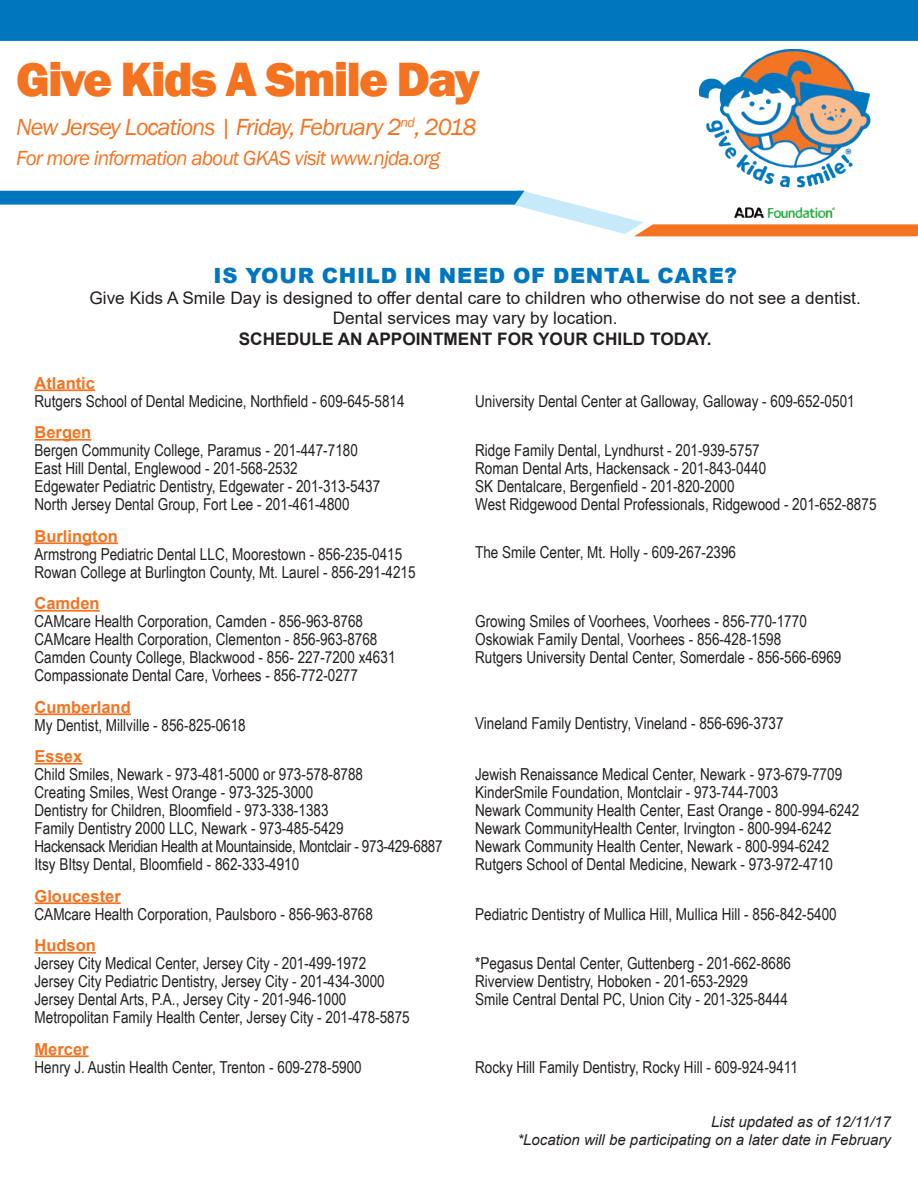
<style>
.page{position:relative;width:918px;height:1188px;background:#fff}
.page>*{position:absolute;margin:0;border:0;box-sizing:border-box;transform-origin:0 0}
.t1{font:800 49.5px "Franklin Gothic";letter-spacing:-.04em;color:#f47321}
.t2{font:italic 24px "Franklin Gothic";letter-spacing:-.04em;color:#f47321}
.t3{font:italic 21px "Franklin Gothic";letter-spacing:-.04em;color:#f47321}
.t4{font:900 21px "Arial";letter-spacing:.035em;color:#0076be}
.t5{font:17.25px "Arial";color:#231f20}
.t6{font:700 17.25px "Arial";color:#231f20}
.t7{font:16.5px "Arial Narrow";color:#231f20}
.t8{font:700 16.5px "Arial";color:#f47321}
.t9{font:16.5px "Arial Narrow";letter-spacing:-.02em;color:#231f20}
.t10{font:italic 15px "Arial";color:#231f20}
</style>
<div class="page">
<hr style="left:35px;top:389px;width:60px;height:2px;background:#f47321">
<hr style="left:35px;top:439px;width:56px;height:2px;background:#f47321">
<hr style="left:35px;top:542px;width:83px;height:2px;background:#f47321">
<hr style="left:35px;top:610px;width:65px;height:2px;background:#f47321">
<hr style="left:35px;top:713px;width:96px;height:2px;background:#f47321">
<hr style="left:35px;top:763px;width:47px;height:2px;background:#f47321">
<hr style="left:35px;top:902px;width:86px;height:2px;background:#f47321">
<hr style="left:35px;top:952px;width:61px;height:2px;background:#f47321">
<hr style="left:35px;top:1055px;width:54px;height:2px;background:#f47321">
<div style="left:0;top:0;width:918px;height:41px;background:#0076be"></div>
<img style="left:699px;top:50px;width:172px;height:109px">
<svg style="left:0;top:159px;width:918px;height:78px"></svg>
<p class="t1" style="left:16px;top:47px;width:465px">Give Kids A Smile Day</p>
<p class="t2" style="left:16px;top:112px;width:462px">New Jersey Locations | Friday, February 2<sup>nd</sup>, 2018</p>
<p class="t3" style="left:16px;top:145px;width:426px">For more information about GKAS visit www.njda.org</p>
<p class="t4" style="left:214px;top:260px;width:525px">IS YOUR CHILD IN NEED OF DENTAL CARE?</p>
<p class="t5" style="left:89px;top:286px;width:773px">Give Kids A Smile Day is designed to offer dental care to children who otherwise do not see a dentist.</p>
<p class="t5" style="left:333px;top:306px;width:286px">Dental services may vary by location.</p>
<p class="t6" style="left:239px;top:327px;width:474px">SCHEDULE AN APPOINTMENT FOR YOUR CHILD TODAY.</p>
<p class="t8" style="left:35px;top:371px;width:62px">Atlantic</p>
<p class="t7" style="left:35px;top:389px;width:372px">Rutgers School of Dental Medicine, Northfield - 609-645-5814</p>
<p class="t8" style="left:35px;top:421px;width:58px">Bergen</p>
<p class="t7" style="left:35px;top:438px;width:325px">Bergen Community College, Paramus - 201-447-7180</p>
<p class="t7" style="left:35px;top:456px;width:265px">East Hill Dental, Englewood - 201-568-2532</p>
<p class="t7" style="left:35px;top:474px;width:347px">Edgewater Pediatric Dentistry, Edgewater - 201-313-5437</p>
<p class="t7" style="left:35px;top:492px;width:317px">North Jersey Dental Group, Fort Lee - 201-461-4800</p>
<p class="t8" style="left:35px;top:524px;width:85px">Burlington</p>
<p class="t7" style="left:35px;top:542px;width:369px">Armstrong Pediatric Dental LLC, Moorestown - 856-235-0415</p>
<p class="t7" style="left:35px;top:560px;width:383px">Rowan College at Burlington County, Mt. Laurel - 856-291-4215</p>
<p class="t8" style="left:35px;top:592px;width:67px">Camden</p>
<p class="t7" style="left:35px;top:609px;width:330px">CAMcare Health Corporation, Camden - 856-963-8768</p>
<p class="t7" style="left:35px;top:627px;width:344px">CAMcare Health Corporation, Clementon - 856-963-8768</p>
<p class="t7" style="left:35px;top:645px;width:363px">Camden County College, Blackwood - 856- 227-7200 x4631</p>
<p class="t7" style="left:35px;top:663px;width:325px">Compassionate Dental Care, Vorhees - 856-772-0277</p>
<p class="t8" style="left:35px;top:695px;width:98px">Cumberland</p>
<p class="t7" style="left:35px;top:713px;width:213px">My Dentist, Millville - 856-825-0618</p>
<p class="t8" style="left:35px;top:745px;width:49px">Essex</p>
<p class="t7" style="left:35px;top:762px;width:330px">Child Smiles, Newark - 973-481-5000 or 973-578-8788</p>
<p class="t7" style="left:35px;top:780px;width:280px">Creating Smiles, West Orange - 973-325-3000</p>
<p class="t7" style="left:35px;top:798px;width:296px">Dentistry for Children, Bloomfield - 973-338-1383</p>
<p class="t7" style="left:35px;top:816px;width:311px">Family Dentistry 2000 LLC, Newark - 973-485-5429</p>
<p class="t9" style="left:35px;top:834px;width:410px">Hackensack Meridian Health at Mountainside, Montclair - 973-429-6887</p>
<p class="t7" style="left:35px;top:852px;width:266px">Itsy BItsy Dental, Bloomfield - 862-333-4910</p>
<p class="t8" style="left:35px;top:884px;width:88px">Gloucester</p>
<p class="t7" style="left:35px;top:902px;width:340px">CAMcare Health Corporation, Paulsboro - 856-963-8768</p>
<p class="t8" style="left:35px;top:934px;width:63px">Hudson</p>
<p class="t7" style="left:35px;top:951px;width:333px">Jersey City Medical Center, Jersey City - 201-499-1972</p>
<p class="t7" style="left:35px;top:969px;width:352px">Jersey City Pediatric Dentistry, Jersey City - 201-434-3000</p>
<p class="t7" style="left:35px;top:987px;width:313px">Jersey Dental Arts, P.A., Jersey City - 201-946-1000</p>
<p class="t7" style="left:35px;top:1005px;width:377px">Metropolitan Family Health Center, Jersey City - 201-478-5875</p>
<p class="t8" style="left:35px;top:1037px;width:56px">Mercer</p>
<p class="t7" style="left:35px;top:1055px;width:329px">Henry J. Austin Health Center, Trenton - 609-278-5900</p>
<p class="t7" style="left:475px;top:389px;width:381px">University Dental Center at Galloway, Galloway - 609-652-0501</p>
<p class="t7" style="left:475px;top:438px;width:286px">Ridge Family Dental, Lyndhurst - 201-939-5757</p>
<p class="t7" style="left:475px;top:456px;width:293px">Roman Dental Arts, Hackensack - 201-843-0440</p>
<p class="t7" style="left:475px;top:474px;width:261px">SK Dentalcare, Bergenfield - 201-820-2000</p>
<p class="t7" style="left:475px;top:492px;width:403px">West Ridgewood Dental Professionals, Ridgewood - 201-652-8875</p>
<p class="t7" style="left:475px;top:540px;width:262px">The Smile Center, Mt. Holly - 609-267-2396</p>
<p class="t7" style="left:475px;top:609px;width:333px">Growing Smiles of Voorhees, Voorhees - 856-770-1770</p>
<p class="t7" style="left:475px;top:627px;width:308px">Oskowiak Family Dental, Voorhees - 856-428-1598</p>
<p class="t7" style="left:475px;top:645px;width:368px">Rutgers University Dental Center, Somerdale - 856-566-6969</p>
<p class="t7" style="left:475px;top:711px;width:310px">Vineland Family Dentistry, Vineland - 856-696-3737</p>
<p class="t7" style="left:475px;top:762px;width:369px">Jewish Renaissance Medical Center, Newark - 973-679-7709</p>
<p class="t7" style="left:475px;top:780px;width:305px">KinderSmile Foundation, Montclair - 973-744-7003</p>
<p class="t7" style="left:475px;top:798px;width:386px">Newark Community Health Center, East Orange - 800-994-6242</p>
<p class="t7" style="left:475px;top:816px;width:358px">Newark CommunityHealth Center, Irvington - 800-994-6242</p>
<p class="t7" style="left:475px;top:834px;width:356px">Newark Community Health Center, Newark - 800-994-6242</p>
<p class="t7" style="left:475px;top:852px;width:359px">Rutgers School of Dental Medicine, Newark - 973-972-4710</p>
<p class="t7" style="left:475px;top:902px;width:363px">Pediatric Dentistry of Mullica Hill, Mullica Hill - 856-842-5400</p>
<p class="t7" style="left:475px;top:951px;width:317px">*Pegasus Dental Center, Guttenberg - 201-662-8686</p>
<p class="t7" style="left:475px;top:969px;width:274px">Riverview Dentistry, Hoboken - 201-653-2929</p>
<p class="t7" style="left:475px;top:987px;width:314px">Smile Central Dental PC, Union City - 201-325-8444</p>
<p class="t7" style="left:475px;top:1055px;width:324px">Rocky Hill Family Dentistry, Rocky Hill - 609-924-9411</p>
<p class="t10" style="left:711px;top:1112px;width:181px">List updated as of 12/11/17</p>
<p class="t10" style="left:517px;top:1130px;width:375px">*Location will be participating on a later date in February</p>
</div>
